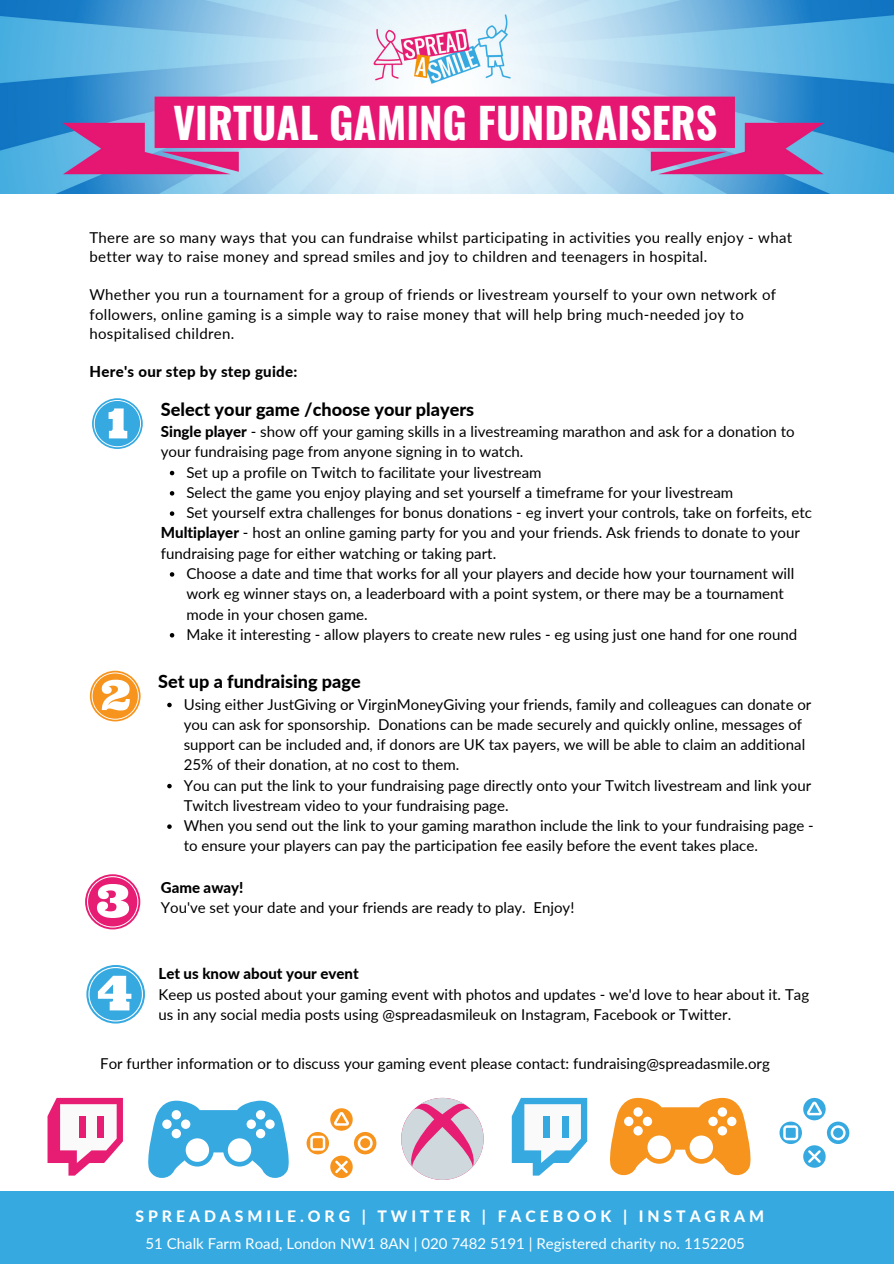
<style>
.page{position:relative;width:894px;height:1264px;background:#fff}
.page>*{position:absolute;margin:0;border:0;box-sizing:border-box;transform-origin:0 0}
.t1{font:700 42px "Oswald";color:#fff}
.t2{font:800 18px "Lato";color:#000}
.t3{font:800 15.75px "Lato";letter-spacing:.25em;color:#fff}
.t4{font:15px/20.2px "Lato";color:#000}
.t5{font:15px/19.2px "Lato";letter-spacing:.02em;color:#000}
.t6{font:15px "Lato";color:#fff}
.t7{font:800 15px "Lato";color:#000}
.t8{font:800 15px "Lato";letter-spacing:.02em;color:#000}
.s1{font-weight:800}
</style>
<div class="page">
<div style="left:0;top:1190px;width:893px;height:73px;background:#36a9e1"></div>
<img style="left:0;top:0;width:893px;height:194px">
<svg style="left:92px;top:398px;width:51px;height:51px"></svg>
<svg style="left:90px;top:670px;width:50px;height:51px"></svg>
<svg style="left:85px;top:874px;width:55px;height:55px"></svg>
<svg style="left:86px;top:965px;width:59px;height:58px"></svg>
<svg style="left:170px;top:471px;width:4px;height:4px"></svg>
<svg style="left:170px;top:491px;width:4px;height:4px"></svg>
<svg style="left:170px;top:511px;width:4px;height:5px"></svg>
<svg style="left:170px;top:572px;width:4px;height:4px"></svg>
<svg style="left:170px;top:633px;width:4px;height:4px"></svg>
<svg style="left:167px;top:702px;width:5px;height:5px"></svg>
<svg style="left:167px;top:783px;width:5px;height:5px"></svg>
<svg style="left:167px;top:824px;width:5px;height:5px"></svg>
<svg style="left:47px;top:1097px;width:76px;height:78px"></svg>
<div style="left:79px;top:1116px;width:6px;height:21px;background:#e71d73"></div>
<div style="left:98px;top:1116px;width:6px;height:21px;background:#e71d73"></div>
<svg style="left:148px;top:1100px;width:141px;height:78px"></svg>
<svg style="left:306px;top:1108px;width:70px;height:70px"></svg>
<svg style="left:401px;top:1097px;width:82px;height:82px"></svg>
<svg style="left:511px;top:1097px;width:76px;height:78px"></svg>
<div style="left:543px;top:1116px;width:6px;height:21px;background:#36a9e1"></div>
<div style="left:562px;top:1116px;width:6px;height:21px;background:#36a9e1"></div>
<svg style="left:610px;top:1097px;width:141px;height:79px"></svg>
<svg style="left:779px;top:1097px;width:70px;height:70px"></svg>
<p class="t1" style="left:173px;top:90px;width:545px">VIRTUAL GAMING FUNDRAISERS</p>
<p class="t5" style="left:89px;top:228px;width:704px">There are so many ways that you can fundraise whilst participating in activities you really enjoy - what better way to raise money and spread smiles and joy to children and teenagers in hospital.</p>
<p class="t5" style="left:89px;top:285px;width:688px">Whether you run a tournament for a group of friends or livestream yourself to your own network of followers, online gaming is a simple way to raise money that will help bring much-needed joy to hospitalised children.</p>
<p class="t8" style="left:89px;top:362px;width:209px">Here's our step by step guide:</p>
<p class="t2" style="left:161px;top:398px;width:315px">Select your game /choose your players</p>
<p class="t4" style="left:161px;top:421px;width:635px"><span class="s1">Single player</span> - show off your gaming skills in a livestreaming marathon and ask for a donation to your fundraising page from anyone signing in to watch.</p>
<p class="t4" style="left:186px;top:461px;width:356px">Set up a profile on Twitch to facilitate your livestream</p>
<p class="t4" style="left:186px;top:482px;width:548px">Select the game you enjoy playing and set yourself a timeframe for your livestream</p>
<p class="t4" style="left:186px;top:502px;width:627px">Set yourself extra challenges for bonus donations - eg invert your controls, take on forfeits, etc</p>
<p class="t4" style="left:161px;top:522px;width:640px"><span class="s1">Multiplayer</span> - host an online gaming party for you and your friends. Ask friends to donate to your fundraising page for either watching or taking part.</p>
<p class="t4" style="left:186px;top:563px;width:609px">Choose a date and time that works for all your players and decide how your tournament will work eg winner stays on, a leaderboard with a point system, or there may be a tournament mode in your chosen game.</p>
<p class="t4" style="left:186px;top:624px;width:612px">Make it interesting - allow players to create new rules - eg using just one hand for one round</p>
<p class="t2" style="left:158px;top:670px;width:204px">Set up a fundraising page</p>
<p class="t4" style="left:184px;top:693px;width:629px">Using either JustGiving or VirginMoneyGiving your friends, family and colleagues can donate or you can ask for sponsorship. Donations can be made securely and quickly online, messages of support can be included and, if donors are UK tax payers, we will be able to claim an additional 25% of their donation, at no cost to them.</p>
<p class="t4" style="left:184px;top:774px;width:628px">You can put the link to your fundraising page directly onto your Twitch livestream and link your<br>Twitch livestream video to your fundraising page.</p>
<p class="t4" style="left:184px;top:815px;width:631px">When you send out the link to your gaming marathon include the link to your fundraising page - to ensure your players can pay the participation fee easily before the event takes place.</p>
<p class="t7" style="left:161px;top:878px;width:84px">Game away!</p>
<p class="t4" style="left:161px;top:897px;width:415px">You've set your date and your friends are ready to play. Enjoy!</p>
<p class="t7" style="left:158px;top:964px;width:202px">Let us know about your event</p>
<p class="t4" style="left:158px;top:983px;width:652px">Keep us posted about your gaming event with photos and updates - we'd love to hear about it. Tag us in any social media posts using @spreadasmileuk on Instagram, Facebook or Twitter.</p>
<p class="t4" style="left:100px;top:1052px;width:671px">For further information or to discuss your gaming event please contact: fundraising@spreadasmile.org</p>
<p class="t3" style="left:135px;top:1206px;width:630px">SPREADASMILE.ORG | TWITTER | FACEBOOK | INSTAGRAM</p>
<p class="t6" style="left:145px;top:1233px;width:600px">51 Chalk Farm Road, London NW1 8AN | 020 7482 5191 | Registered charity no. 1152205</p>
</div>
